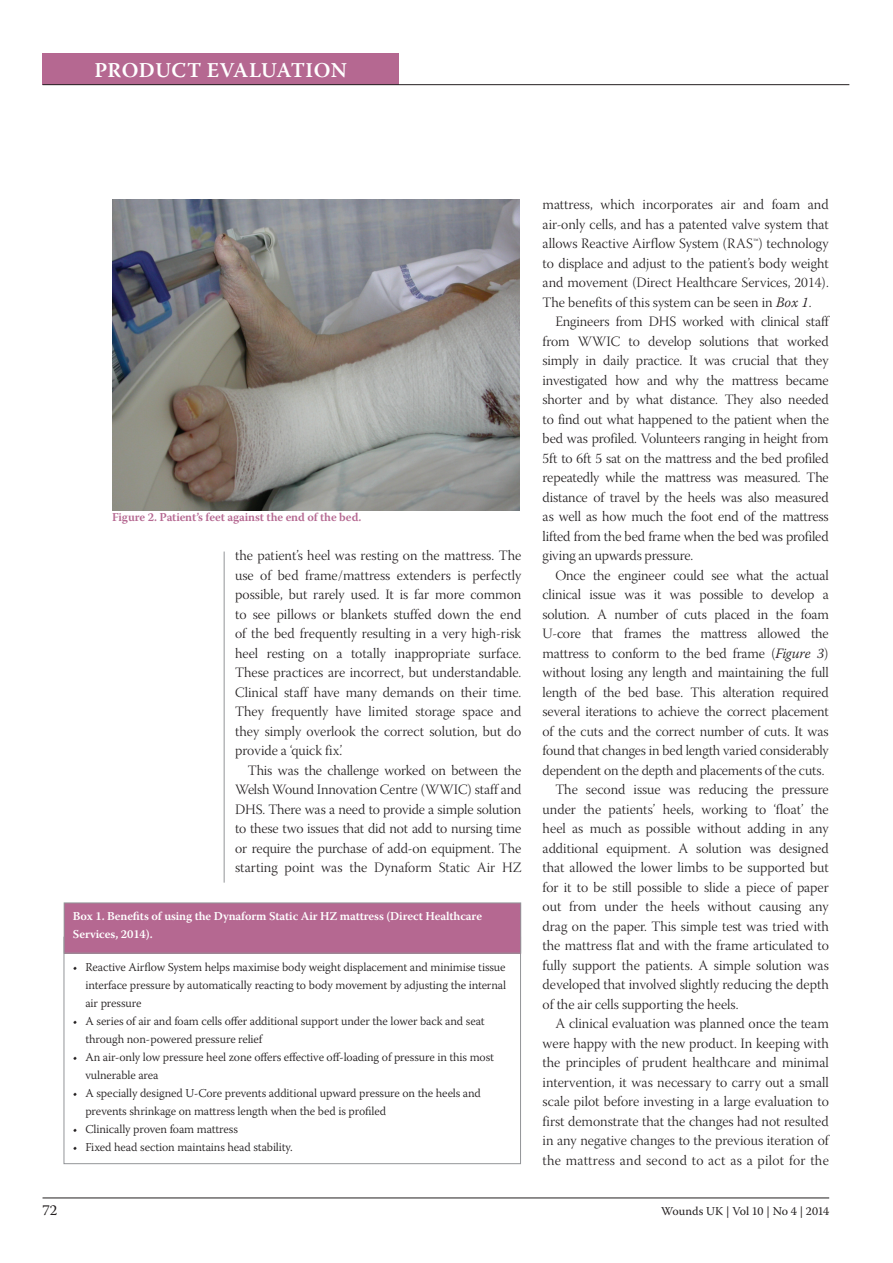
<style>
.page{position:relative;width:893px;height:1263px;background:#fff}
.page>*{position:absolute;margin:0;border:0;box-sizing:border-box;transform-origin:0 0}
.t1{font:600 21px "Warnock Pro";letter-spacing:.02em;color:#fff}
.t2{font:15px "Warnock Pro";color:#231f20}
.t3{font:14.25px/19.5px "Warnock Pro Light Subh";color:#231f20;text-align:justify}
.t4{font:14.25px "Warnock Pro Light Subh";letter-spacing:.02em;color:#231f20}
.t5{font:300 12px/18px "Warnock Pro";letter-spacing:-.01em;color:#231f20}
.t6{font:600 12px/18px "Warnock Pro";letter-spacing:-.01em;color:#fff}
.t7{font:600 12px "Warnock Pro";letter-spacing:-.01em;color:#b56891}
.t8{font:12px "Warnock Pro";letter-spacing:-.01em;color:#231f20}
.s1{font-family:"Warnock Pro";font-weight:300;font-style:italic}
</style>
<div class="page">
<div style="left:43px;top:53px;width:356px;height:32px;background:#b56891"></div>
<hr style="left:43px;top:84px;width:806px;height:1px;background:#231f20">
<hr style="left:43px;top:1197px;width:786px;height:1px;background:#231f20">
<hr style="left:224px;top:551px;width:1px;height:332px;background:#939598">
<img style="left:113px;top:199px;width:406px;height:311px">
<div style="left:64px;top:903px;width:457px;height:50px;background:#b56891"></div>
<div style="left:64px;top:903px;width:457px;height:50px;border:1px solid #939598"></div>
<h1 class="t1" style="left:94px;top:57px;width:254px">Product evaluation</h1>
<p class="t7" style="left:112px;top:510px;width:251px">Figure 2. Patient’s feet against the end of the bed.</p>
<p class="t3" style="left:235px;top:548px;width:288px">the patient’s heel was resting on the mattress. The use of bed frame/mattress extenders is perfectly possible, but rarely used. It is far more common to see pillows or blankets stuffed down the end of the bed frequently resulting in a very high-risk heel resting on a totally inappropriate surface.<br>These practices are incorrect, but understandable.<br>Clinical staff have many demands on their time.<br>They frequently have limited storage space and they simply overlook the correct solution, but do provide a ‘quick fix’.</p>
<p class="t3" style="left:235px;top:762px;width:288px;text-indent:13px">This was the challenge worked on between the Welsh Wound Innovation Centre (WWIC) staff and DHS. There was a need to provide a simple solution to these two issues that did not add to nursing time or require the purchase of add-on equipment. The starting point was the Dynaform Static Air HZ</p>
<p class="t6" style="left:73px;top:907px;width:411px">Box 1. Benefits of using the Dynaform Static Air HZ mattress (Direct Healthcare<br>Services, 2014).</p>
<p class="t5" style="left:85px;top:957px;width:422px;text-align:justify;text-indent:-13px">• Reactive Airflow System helps maximise body weight displacement and minimise tissue interface pressure by automatically reacting to body movement by adjusting the internal air pressure</p>
<p class="t5" style="left:85px;top:1011px;width:401px;text-indent:-13px">• A series of air and foam cells offer additional support under the lower back and seat through non-powered pressure relief</p>
<p class="t5" style="left:85px;top:1047px;width:410px;text-indent:-13px">• An air-only low pressure heel zone offers effective off-loading of pressure in this most vulnerable area</p>
<p class="t5" style="left:85px;top:1083px;width:397px;text-indent:-13px">• A specially designed U-Core prevents additional upward pressure on the heels and prevents shrinkage on mattress length when the bed is profiled</p>
<p class="t5" style="left:73px;top:1119px;width:167px">• Clinically proven foam mattress</p>
<p class="t5" style="left:73px;top:1137px;width:222px">• Fixed head section maintains head stability.</p>
<p class="t3" style="left:543px;top:196px;width:288px">mattress, which incorporates air and foam and air-only cells, and has a patented valve system that allows Reactive Airflow System (RAS™) technology to displace and adjust to the patient’s body weight and movement (Direct Healthcare Services, 2014).<br>The benefits of this system can be seen in <span class="s1">Box 1</span>.</p>
<p class="t3" style="left:543px;top:313px;width:288px;text-indent:13px">Engineers from DHS worked with clinical staff from WWIC to develop solutions that worked simply in daily practice. It was crucial that they investigated how and why the mattress became shorter and by what distance. They also needed to find out what happened to the patient when the bed was profiled. Volunteers ranging in height from 5ft to 6ft 5 sat on the mattress and the bed profiled repeatedly while the mattress was measured. The distance of travel by the heels was also measured as well as how much the foot end of the mattress lifted from the bed frame when the bed was profiled giving an upwards pressure.</p>
<p class="t3" style="left:555px;top:567px;width:275px">Once the engineer could see what the actual</p>
<p class="t3" style="left:543px;top:586px;width:288px">clinical issue was it was possible to develop a</p>
<p class="t3" style="left:543px;top:606px;width:288px">solution. A number of cuts placed in the foam</p>
<p class="t3" style="left:543px;top:625px;width:288px">U-core that frames the mattress allowed the</p>
<p class="t3" style="left:543px;top:645px;width:288px">mattress to conform to the bed frame (<span class="s1">Figure 3</span>)</p>
<p class="t3" style="left:543px;top:664px;width:288px">without losing any length and maintaining the full</p>
<p class="t3" style="left:543px;top:684px;width:288px">length of the bed base. This alteration required</p>
<p class="t3" style="left:543px;top:703px;width:288px">several iterations to achieve the correct placement</p>
<p class="t3" style="left:543px;top:723px;width:288px">of the cuts and the correct number of cuts. It was</p>
<p class="t3" style="left:543px;top:742px;width:288px">found that changes in bed length varied considerably</p>
<p class="t3" style="left:543px;top:762px;width:283px">dependent on the depth and placements of the cuts.</p>
<p class="t3" style="left:555px;top:781px;width:275px">The second issue was reducing the pressure</p>
<p class="t3" style="left:543px;top:801px;width:288px">under the patients’ heels, working to ‘float’ the</p>
<p class="t3" style="left:543px;top:820px;width:288px">heel as much as possible without adding in any</p>
<p class="t3" style="left:543px;top:840px;width:288px">additional equipment. A solution was designed</p>
<p class="t3" style="left:543px;top:859px;width:288px">that allowed the lower limbs to be supported but</p>
<p class="t3" style="left:543px;top:879px;width:288px">for it to be still possible to slide a piece of paper</p>
<p class="t3" style="left:543px;top:898px;width:288px">out from under the heels without causing any</p>
<p class="t3" style="left:543px;top:918px;width:288px">drag on the paper. This simple test was tried with</p>
<p class="t3" style="left:543px;top:937px;width:288px">the mattress flat and with the frame articulated to</p>
<p class="t3" style="left:543px;top:957px;width:288px">fully support the patients. A simple solution was</p>
<p class="t3" style="left:543px;top:976px;width:288px">developed that involved slightly reducing the depth</p>
<p class="t3" style="left:543px;top:996px;width:197px">of the air cells supporting the heels.</p>
<p class="t3" style="left:555px;top:1015px;width:275px">A clinical evaluation was planned once the team</p>
<p class="t3" style="left:543px;top:1035px;width:288px">were happy with the new product. In keeping with</p>
<p class="t3" style="left:543px;top:1054px;width:288px">the principles of prudent healthcare and minimal</p>
<p class="t3" style="left:543px;top:1074px;width:288px">intervention, it was necessary to carry out a small</p>
<p class="t3" style="left:543px;top:1093px;width:288px">scale pilot before investing in a large evaluation to</p>
<p class="t3" style="left:543px;top:1113px;width:288px">first demonstrate that the changes had not resulted</p>
<p class="t3" style="left:543px;top:1132px;width:288px">in any negative changes to the previous iteration of</p>
<p class="t4" style="left:543px;top:1152px;width:288px">the mattress and second to act as a pilot for the</p>
<p class="t2" style="left:43px;top:1201px;width:16px">72</p>
<p class="t8" style="left:661px;top:1204px;width:170px">Wounds UK | Vol 10 | No 4 | 2014</p>
</div>
